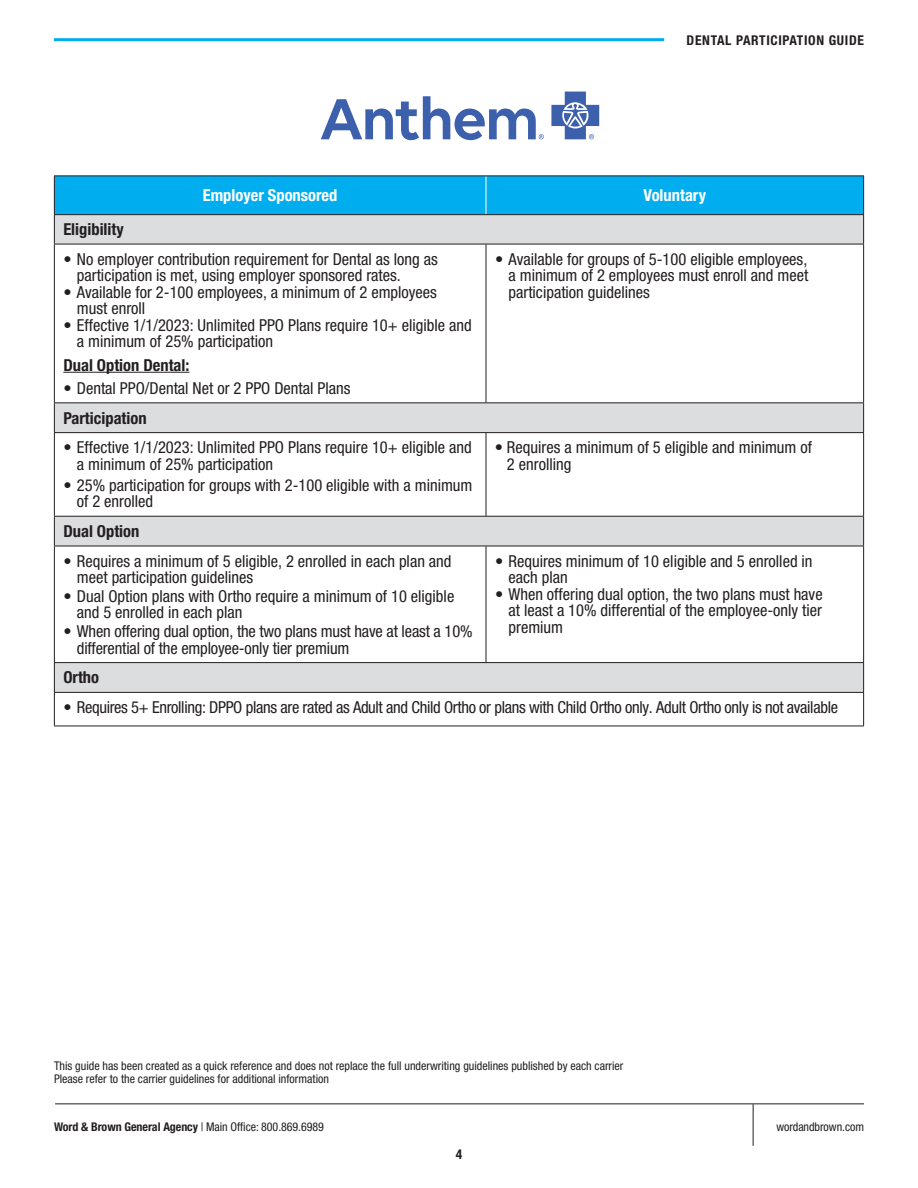
<style>
.page{position:relative;width:918px;height:1188px;background:#fff}
.page>*{position:absolute;margin:0;border:0;box-sizing:border-box;transform-origin:0 0}
.Level_1_Regular_Bullets{font:condensed 16.5px/16.5px "Helvetica Neue LT Std";color:#231f20}
.Level_1_Regular_Bullets-2{font:condensed 16.5px "Helvetica Neue LT Std";letter-spacing:-.02em;color:#231f20}
.Subcategory_Bold_Underline{font:700 condensed 16.5px "Helvetica Neue LT Std";color:#231f20}
.Table_Header_Row{font:700 condensed 16.5px "Helvetica Neue LT Std";color:#fff}
.t1{font:700 condensed 13.5px "Helvetica Neue LT Std";letter-spacing:.05em;color:#231f20}
.t2{font:condensed 12px/13.5px "Helvetica Neue LT Std";color:#231f20}
.s1{font-weight:700}
</style>
<div class="page">
<hr style="left:54px;top:38px;width:610px;height:3px;background:#00aeef">
<hr style="left:55px;top:1103px;width:809px;height:1px;background:#231f20">
<hr style="left:753px;top:1104px;width:1px;height:42px;background:#231f20">
<svg style="left:321px;top:96px;width:223px;height:44px"></svg>
<svg style="left:551px;top:92px;width:48px;height:47px"></svg>
<svg style="left:55px;top:245px;width:808px;height:447px"></svg>
<hr style="left:54px;top:244px;width:432px;height:1px;background:#231f20">
<hr style="left:486px;top:244px;width:378px;height:1px;background:#231f20">
<hr style="left:486px;top:244px;width:1px;height:158px;background:#231f20">
<hr style="left:863px;top:244px;width:1px;height:158px;background:#231f20">
<hr style="left:54px;top:402px;width:432px;height:1px;background:#231f20">
<hr style="left:486px;top:402px;width:378px;height:1px;background:#231f20">
<svg style="left:863px;top:403px;width:1px;height:29px"></svg>
<hr style="left:54px;top:432px;width:432px;height:1px;background:#231f20">
<hr style="left:486px;top:432px;width:378px;height:1px;background:#231f20">
<hr style="left:486px;top:433px;width:1px;height:83px;background:#231f20">
<hr style="left:863px;top:433px;width:1px;height:83px;background:#231f20">
<hr style="left:54px;top:516px;width:432px;height:1px;background:#231f20">
<hr style="left:486px;top:516px;width:378px;height:1px;background:#231f20">
<svg style="left:863px;top:517px;width:1px;height:29px"></svg>
<hr style="left:54px;top:546px;width:432px;height:1px;background:#231f20">
<hr style="left:486px;top:546px;width:378px;height:1px;background:#231f20">
<hr style="left:486px;top:546px;width:1px;height:116px;background:#231f20">
<hr style="left:863px;top:546px;width:1px;height:116px;background:#231f20">
<hr style="left:54px;top:662px;width:432px;height:1px;background:#231f20">
<hr style="left:486px;top:662px;width:378px;height:1px;background:#231f20">
<svg style="left:863px;top:663px;width:1px;height:29px"></svg>
<hr style="left:54px;top:692px;width:432px;height:1px;background:#231f20">
<hr style="left:486px;top:692px;width:378px;height:1px;background:#231f20">
<hr style="left:863px;top:693px;width:1px;height:33px;background:#231f20">
<hr style="left:54px;top:726px;width:432px;height:1px;background:#231f20">
<hr style="left:486px;top:726px;width:378px;height:1px;background:#231f20">
<svg style="left:54px;top:177px;width:810px;height:67px;background:#5fc0e5"></svg>
<hr style="left:54px;top:244px;width:1px;height:158px;background:#231f20">
<svg style="left:54px;top:403px;width:1px;height:29px"></svg>
<hr style="left:54px;top:433px;width:1px;height:83px;background:#231f20">
<svg style="left:54px;top:517px;width:1px;height:29px"></svg>
<hr style="left:54px;top:546px;width:1px;height:116px;background:#231f20">
<svg style="left:54px;top:663px;width:1px;height:29px"></svg>
<hr style="left:54px;top:693px;width:1px;height:33px;background:#231f20">
<hr style="left:486px;top:176px;width:1px;height:38px;background:#fff">
<hr style="left:54px;top:176px;width:432px;height:1px;background:#231f20">
<hr style="left:486px;top:176px;width:378px;height:1px;background:#231f20">
<hr style="left:863px;top:176px;width:1px;height:38px;background:#231f20">
<hr style="left:54px;top:214px;width:432px;height:1px;background:#231f20">
<hr style="left:486px;top:214px;width:378px;height:1px;background:#231f20">
<hr style="left:63px;top:372px;width:126px;height:1px;background:#231f20">
<p class="t1" style="left:687px;top:32px;width:179px">DENTAL PARTICIPATION GUIDE</p>
<p class="Table_Header_Row" style="left:203px;top:185px;width:136px">Employer Sponsored</p>
<p class="Table_Header_Row" style="left:644px;top:185px;width:64px">Voluntary</p>
<p class="Subcategory_Bold_Underline" style="left:63px;top:219px;width:62px">Eligibility</p>
<p class="Level_1_Regular_Bullets" style="left:77px;top:251px;width:362px;text-indent:-14px">• No employer contribution requirement for Dental as long as participation is met, using employer sponsored rates.</p>
<p class="Level_1_Regular_Bullets" style="left:77px;top:284px;width:362px;text-indent:-14px">• Available for 2-100 employees, a minimum of 2 employees must enroll</p>
<p class="Level_1_Regular_Bullets" style="left:77px;top:317px;width:396px;text-indent:-14px">• Effective 1/1/2023: Unlimited PPO Plans require 10+ eligible and a minimum of 25% participation</p>
<p class="Subcategory_Bold_Underline" style="left:63px;top:355px;width:128px">Dual Option Dental:</p>
<p class="Level_1_Regular_Bullets" style="left:63px;top:380px;width:289px">• Dental PPO/Dental Net or 2 PPO Dental Plans</p>
<p class="Subcategory_Bold_Underline" style="left:63px;top:408px;width:85px">Participation</p>
<p class="Level_1_Regular_Bullets" style="left:77px;top:439px;width:396px;text-indent:-14px">• Effective 1/1/2023: Unlimited PPO Plans require 10+ eligible and a minimum of 25% participation</p>
<p class="Level_1_Regular_Bullets" style="left:77px;top:477px;width:397px;text-indent:-14px">• 25% participation for groups with 2-100 eligible with a minimum of 2 enrolled</p>
<p class="Subcategory_Bold_Underline" style="left:63px;top:521px;width:78px">Dual Option</p>
<p class="Level_1_Regular_Bullets" style="left:77px;top:553px;width:376px;text-indent:-14px">• Requires a minimum of 5 eligible, 2 enrolled in each plan and meet participation guidelines</p>
<p class="Level_1_Regular_Bullets" style="left:77px;top:588px;width:379px;text-indent:-14px">• Dual Option plans with Ortho require a minimum of 10 eligible and 5 enrolled in each plan</p>
<p class="Level_1_Regular_Bullets" style="left:77px;top:623px;width:397px;text-indent:-14px">• When offering dual option, the two plans must have at least a 10% differential of the employee-only tier premium</p>
<p class="Level_1_Regular_Bullets" style="left:508px;top:251px;width:301px;text-align:justify;text-indent:-14px">• Available for groups of 5-100 eligible employees, a minimum of 2 employees must enroll and meet participation guidelines</p>
<p class="Level_1_Regular_Bullets" style="left:507px;top:439px;width:307px;text-indent:-12px">• Requires a minimum of 5 eligible and minimum of<br>2 enrolling</p>
<p class="Level_1_Regular_Bullets" style="left:508px;top:553px;width:306px;text-indent:-14px">• Requires minimum of 10 eligible and 5 enrolled in each plan</p>
<p class="Level_1_Regular_Bullets" style="left:508px;top:586px;width:316px;text-align:justify;text-indent:-14px">• When offering dual option, the two plans must have at least a 10% differential of the employee-only tier premium</p>
<p class="Subcategory_Bold_Underline" style="left:63px;top:668px;width:37px">Ortho</p>
<p class="Level_1_Regular_Bullets-2" style="left:63px;top:698px;width:776px">• Requires 5+ Enrolling: DPPO plans are rated as Adult and Child Ortho or plans with Child Ortho only. Adult Ortho only is not available</p>
<p class="t2" style="left:54px;top:1059px;width:571px">This guide has been created as a quick reference and does not replace the full underwriting guidelines published by each carrier<br>Please refer to the carrier guidelines for additional information</p>
<p class="t2" style="left:54px;top:1120px;width:271px"><span class="s1">Word &amp; Brown General Agency</span> | Main Office: 800.869.6989</p>
<p class="t2" style="left:776px;top:1120px;width:89px">wordandbrown.com</p>
<p class="t1" style="left:456px;top:1146px;width:8px">4</p>
</div>
